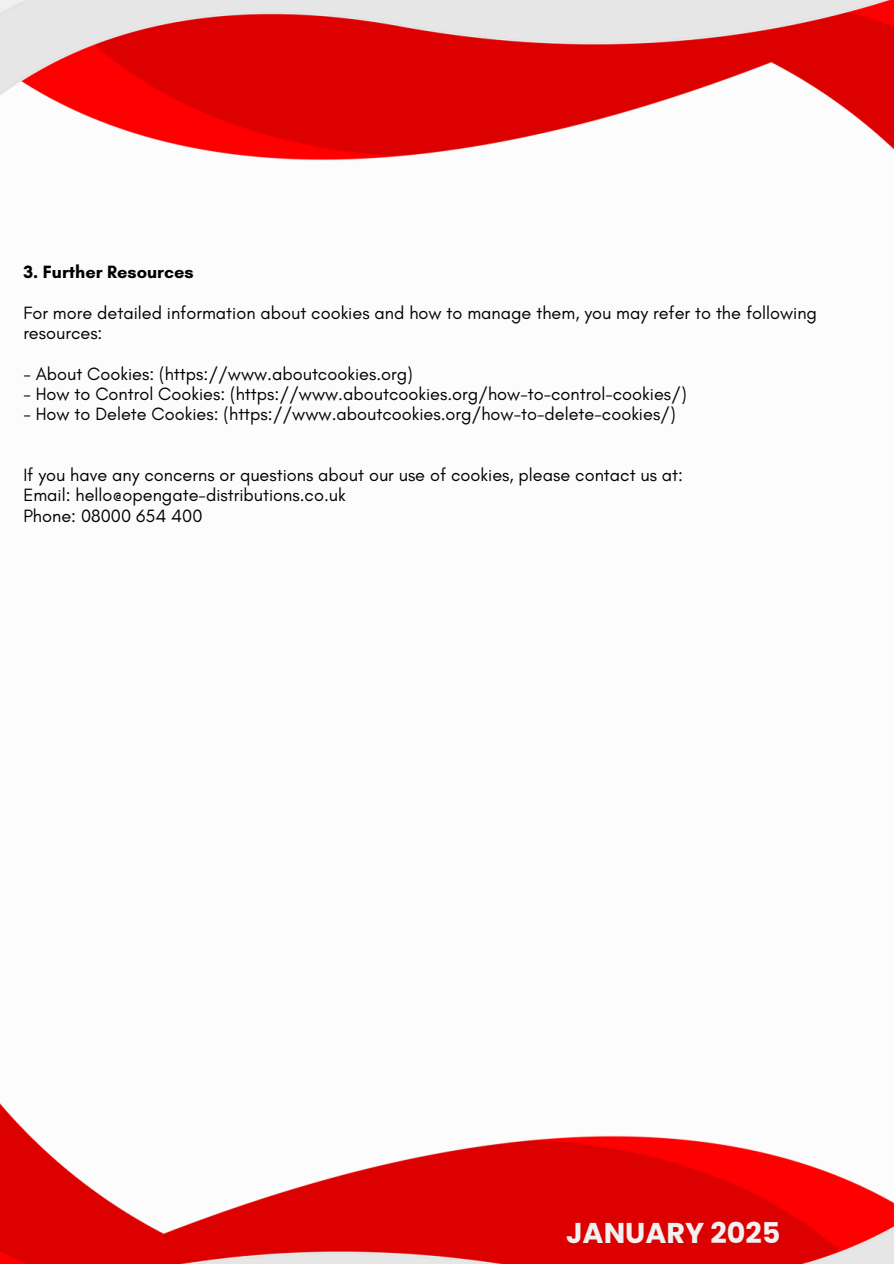
<style>
.page{position:relative;width:894px;height:1264px;background:#fff}
.page>*{position:absolute;margin:0;border:0;box-sizing:border-box;transform-origin:0 0}
.t1{font:700 28.65px "Poppins";color:#f1f1f1}
.t2{font:18.15px/20.2px "Glacial Indifference";color:#000}
.t3{font:700 18.15px "Glacial Indifference";color:#000}
</style>
<div class="page">
<img style="left:0;top:1103px;width:893px;height:160px">
<img style="left:0;top:0;width:893px;height:161px">
<h2 class="t3" style="left:23px;top:261px;width:172px">3. Further Resources</h2>
<p class="t2" style="left:23px;top:302px;width:795px">For more detailed information about cookies and how to manage them, you may refer to the following resources:</p>
<p class="t2" style="left:23px;top:363px;width:391px">- About Cookies: (https://www.aboutcookies.org)</p>
<p class="t2" style="left:23px;top:383px;width:664px">- How to Control Cookies: (https://www.aboutcookies.org/how-to-control-cookies/)</p>
<p class="t2" style="left:23px;top:404px;width:653px">- How to Delete Cookies: (https://www.aboutcookies.org/how-to-delete-cookies/)</p>
<p class="t2" style="left:23px;top:464px;width:661px">If you have any concerns or questions about our use of cookies, please contact us at:</p>
<p class="t2" style="left:23px;top:485px;width:324px">Email: hello@opengate-distributions.co.uk</p>
<p class="t2" style="left:23px;top:505px;width:181px">Phone: 08000 654 400</p>
<p class="t1" style="left:566px;top:1213px;width:216px">JANUARY 2025</p>
</div>
